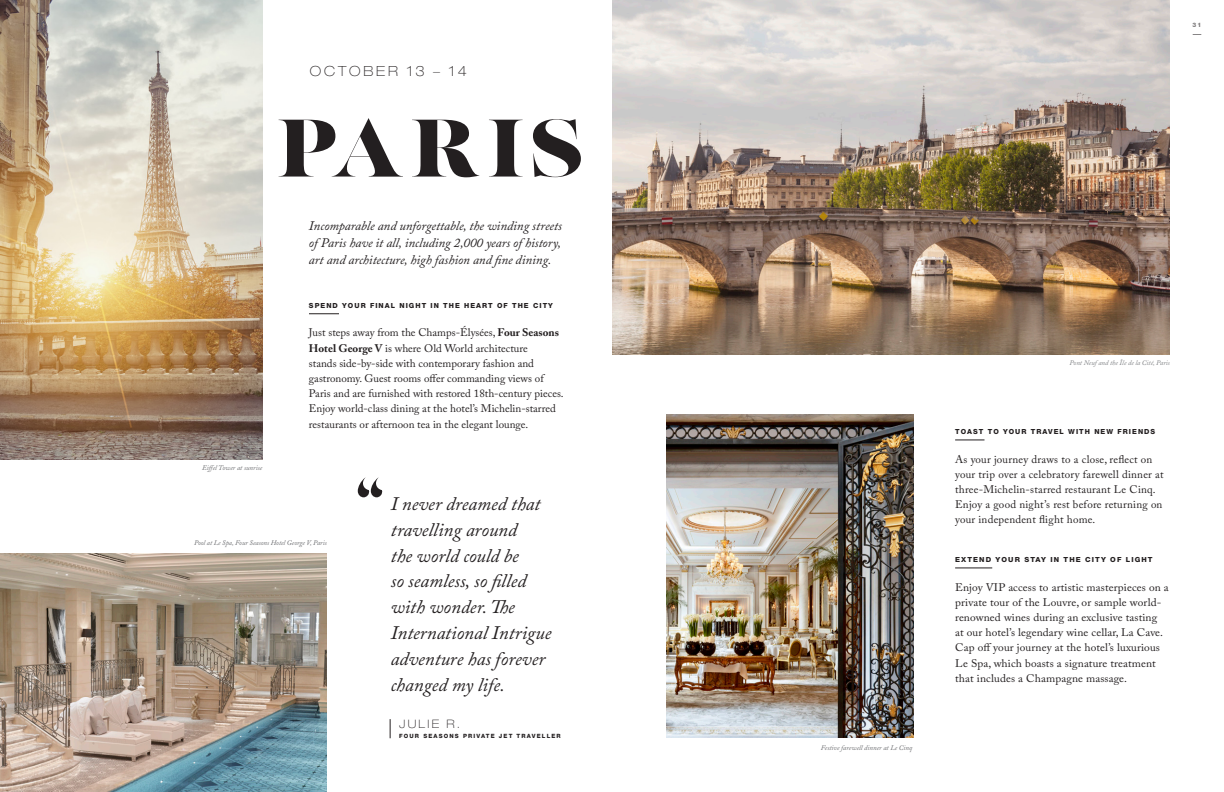
<style>
.page{position:relative;width:1224px;height:792px;background:#fff}
.page>*{position:absolute;margin:0;border:0;box-sizing:border-box;transform-origin:0 0}
.t1{font:81.2px "Nfwwmt Lust Display";letter-spacing:.1em;color:#231f20}
.t2{font:italic 19px/26px "Kymcnx A Caslon Pro";color:#231f20}
.t3{font:100 expanded 14px "Glgtyy Helvetica Neue LT Pro";letter-spacing:.2em;color:#231f20}
.t4{font:italic 13px/17px "Kymcnx A Caslon Pro";color:#231f20;text-align:justify}
.t5{font:100 expanded 11.6px "Glgtyy Helvetica Neue LT Pro";letter-spacing:.2em;color:#231f20}
.t6{font:11px/15.2px "Yxtqmj A Caslon Pro";letter-spacing:.01em;color:#231f20}
.t7{font:11px/15.2px "Yxtqmj A Caslon Pro";letter-spacing:.01em;color:#231f20;scale:1.04 1}
.t8{font:italic 7px "Kymcnx A Caslon Pro";color:#6c6d70}
.t9{font:800 7px "Kbppyh Helvetica Neue LT Pro";letter-spacing:.15em;color:#231f20}
.t10{font:italic 7px "Kymcnx A Caslon Pro";color:#808285}
.t11{font:800 7px "Kbppyh Helvetica Neue LT Pro";letter-spacing:.15em;color:#231f20;scale:1.04 1}
.t12{font:800 6.1px "Jvsbxt Helvetica Neue LT Pro";color:#231f20}
.t13{font:800 5.8px "Kbppyh Helvetica Neue LT Pro";letter-spacing:.2em;color:#231f20}
.s1{font-family:"Cwtcmm A Caslon Pro";font-weight:700}
</style>
<div class="page">
<hr style="left:955px;top:567px;width:37px;height:1px;background:#231f20">
<svg style="left:390px;top:719px;width:1px;height:19px"></svg>
<hr style="left:955px;top:439px;width:30px;height:1px;background:#231f20">
<hr style="left:309px;top:313px;width:30px;height:1px;background:#231f20">
<img style="left:0;top:0;width:262px;height:459px">
<svg style="left:358px;top:478px;width:25px;height:19px"></svg>
<img style="left:0;top:554px;width:327px;height:238px">
<img style="left:612px;top:0;width:558px;height:354px">
<img style="left:666px;top:415px;width:248px;height:323px">
<p class="t3" style="left:310px;top:62px;width:158px">OCTOBER 13 – 14</p>
<h2 class="t1" style="left:278px;top:97px;width:306px">PARIS</h2>
<p class="t8" style="left:202px;top:463px;width:61px">Eifel Tower at sunrise</p>
<p class="t4" style="left:309px;top:217px;width:255px">Incomparable and unforgettable, the winding streets ofParis have it all, including 2,000 years ofhistory, art and architecture, high fashion and fne dining.</p>
<h3 class="t9" style="left:309px;top:301px;width:245px">SPEND YOUR FINAL NIGHT IN THE HEART OF THE CITY</h3>
<p class="t6" style="left:309px;top:325px;width:256px">Just steps away from the Champs-Élysées, <span class="s1">Four Seasons Hotel George V</span> is where Old World architecture<br>stands side-by-side with contemporary fashion and gastronomy. Guest rooms ofer commanding views of Paris and are furnished with restored 18th-century pieces.<br>Enjoy world-class dining at the hotel’s Michelin-starred restaurants or afternoon tea in the elegant lounge.</p>
<p class="t8" style="left:194px;top:539px;width:134px">Pool at Le Spa, Four Seasons Hotel George V, Paris</p>
<p class="t2" style="left:391px;top:490px;width:151px">I never dreamed that travelling around</p>
<p class="t2" style="left:391px;top:542px;width:162px">the world could be<br>so seamless, so flled with wonder. Te<br>International Intrigue adventure has forever changed my life.</p>
<p class="t5" style="left:399px;top:717px;width:62px">JULIE R.</p>
<p class="t13" style="left:399px;top:733px;width:163px">FOUR SEASONS PRIVATE JET TRAVELLER</p>
<p class="t12" style="left:1193px;top:21px;width:10px">31</p>
<p class="t8" style="left:821px;top:743px;width:93px">Festive farewell dinner at Le Cinq</p>
<p class="t10" style="left:1070px;top:359px;width:102px">Pont Neufand the Île de la Cité, Paris</p>
<h3 class="t9" style="left:955px;top:427px;width:202px">TOAST TO YOUR TRAVEL WITH NEW FRIENDS</h3>
<p class="t6" style="left:955px;top:451px;width:210px">As your journey draws to a close, refect on your trip over a celebratory farewell dinner at three-Michelin-starred restaurant Le Cinq.<br>Enjoy a good night’s rest before returning on your independent fight home.</p>
<h3 class="t11" style="left:955px;top:555px;width:191px">EXTEND YOUR STAY IN THE CITY OF LIGHT</h3>
<p class="t7" style="left:955px;top:579px;width:207px">Enjoy VIP access to artistic masterpieces on a private tour of the Louvre, or sample world&shy;renowned wines during an exclusive tasting<br>at our hotel’s legendary wine cellar, La Cave.<br>Cap of your journey at the hotel’s luxurious Le Spa, which boasts a signature treatment that includes a Champagne massage.</p>
</div>
